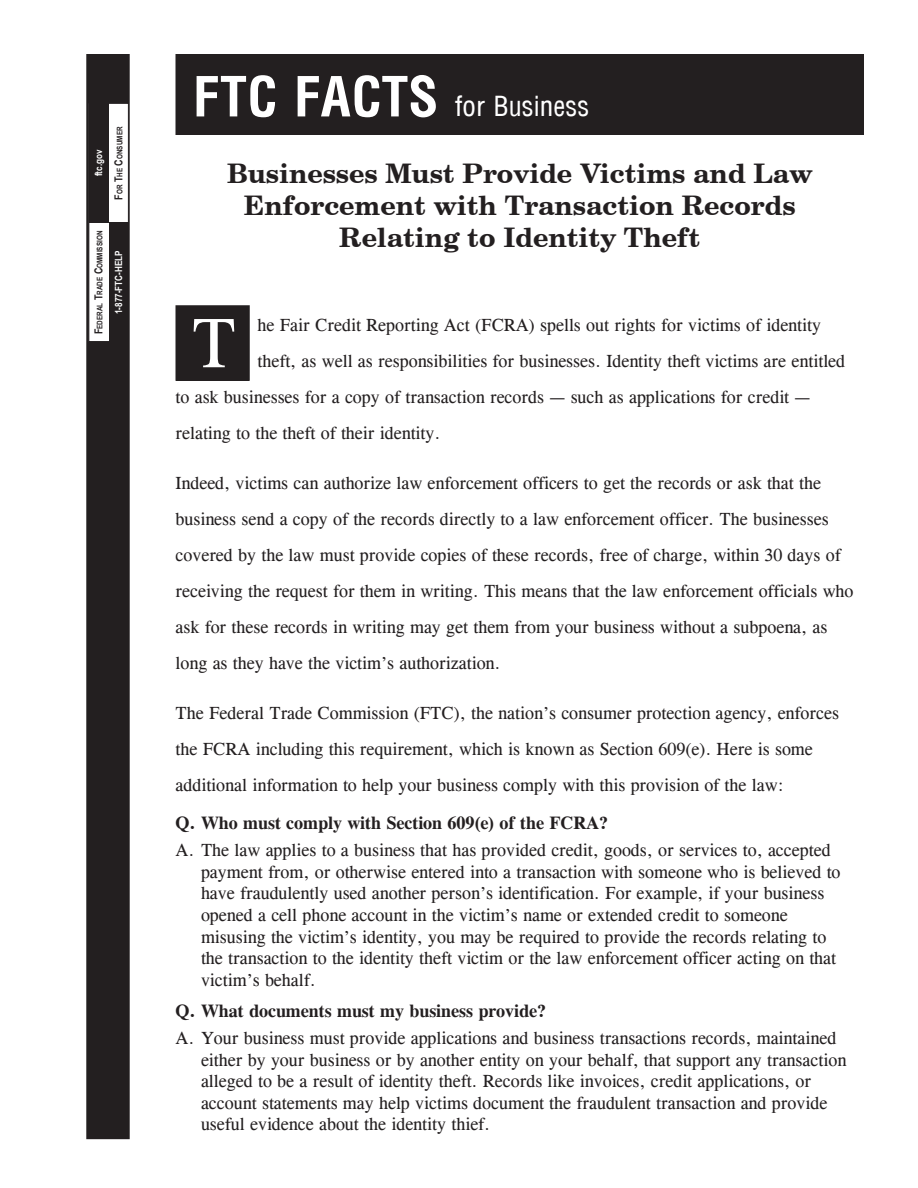
<style>
.page{position:relative;width:918px;height:1188px;background:#fff}
.page>*{position:absolute;margin:0;border:0;box-sizing:border-box;transform-origin:0 0}
.BodyText_Leaded_w_Dr{font:70.95px "CG Times";color:#fff}
.t1{font:700 27px/32.4px "Century Schoolbook BT";color:#231f20;text-align:center}
.t2{font:condensed 27px "Arena";color:#fff}
.bullet{font:18px/21.6px "CG Times";color:#231f20}
.BodyText_Leaded{font:18px/36px "CG Times";color:#231f20}
.BodyText_Leaded_w_Dr-2{font:18px "CG Times";color:#231f20}
.Body_3{font:700 18px "CG Times";color:#231f20}
.t3{font:700 9.9px "Arial Narrow";color:#fff}
.t4{font:700 7.65px "Arial Narrow";color:#231f20}
.s1{font-size:11.1px}
.s2{font-weight:700;font-size:54px}
</style>
<div class="page">
<div style="left:176px;top:55px;width:687px;height:79px;background:#231f20"></div>
<div style="left:176px;top:54px;width:688px;height:81px;border:2px solid #231f20"></div>
<div style="left:87px;top:55px;width:42px;height:1083px;background:#231f20"></div>
<div style="left:86px;top:54px;width:44px;height:1085px;border:2px solid #231f20"></div>
<div style="left:89px;top:103px;width:40px;height:239px;background:#fff;border:1px solid #231f20"></div>
<div style="left:89px;top:103px;width:20px;height:120px;background:#231f20"></div>
<div style="left:109px;top:223px;width:19px;height:119px;background:#231f20"></div>
<div style="left:176px;top:306px;width:73px;height:74px;background:#231f20"></div>
<div style="left:176px;top:305px;width:74px;height:76px;border:2px solid #231f20"></div>
<p class="t3" style="left:91px;top:176px;width:28px;rotate:-90deg">ftc.gov</p>
<p class="t4" style="left:114px;top:200px;width:75px;rotate:-90deg"><span class="s1">F</span>OR <span class="s1">T</span>HE <span class="s1">C</span>ONSUMER</p>
<p class="t4" style="left:94px;top:334px;width:105px;rotate:-90deg"><span class="s1">F</span>EDERAL <span class="s1">T</span>RADE <span class="s1">C</span>OMMISSION</p>
<p class="t3" style="left:111px;top:314px;width:65px;rotate:-90deg">1-877-FTC-HELP</p>
<p class="t2" style="left:193px;top:95px;width:398px"><span class="s2">FTC FACTS</span> for Business</p>
<p class="t1" style="left:227px;top:156px;width:587px">Businesses Must Provide Victims and Law<br>Enforcement with Transaction Records<br>Relating to Identity Theft</p>
<p class="BodyText_Leaded_w_Dr" style="left:192px;top:302px;width:46px">T</p>
<p class="BodyText_Leaded_w_Dr-2" style="left:257px;top:315px;width:565px">he Fair Credit Reporting Act (FCRA) spells out rights for victims of identity</p>
<p class="BodyText_Leaded_w_Dr-2" style="left:257px;top:351px;width:589px">theft, as well as responsibilities for businesses. Identity theft victims are entitled</p>
<p class="BodyText_Leaded_w_Dr-2" style="left:176px;top:387px;width:637px">to ask businesses for a copy of transaction records — such as applications for credit —</p>
<p class="BodyText_Leaded_w_Dr-2" style="left:176px;top:423px;width:267px">relating to the theft of their identity.</p>
<p class="BodyText_Leaded" style="left:176px;top:465px;width:680px">Indeed, victims can authorize law enforcement officers to get the records or ask that the business send a copy of the records directly to a law enforcement officer. The businesses covered by the law must provide copies of these records, free of charge, within 30 days of receiving the request for them in writing. This means that the law enforcement officials who ask for these records in writing may get them from your business without a subpoena, as long as they have the victim’s authorization.</p>
<p class="BodyText_Leaded" style="left:176px;top:695px;width:665px">The Federal Trade Commission (FTC), the nation’s consumer protection agency, enforces the FCRA including this requirement, which is known as Section 609(e). Here is some additional information to help your business comply with this provision of the law:</p>
<p class="Body_3" style="left:176px;top:812px;width:434px">Q. Who must comply with Section 609(e) of the FCRA?</p>
<p class="bullet" style="left:201px;top:839px;width:641px;text-indent:-26px">A. The law applies to a business that has provided credit, goods, or services to, accepted payment from, or otherwise entered into a transaction with someone who is believed to have fraudulently used another person’s identification. For example, if your business opened a cell phone account in the victim’s name or extended credit to someone misusing the victim’s identity, you may be required to provide the records relating to the transaction to the identity theft victim or the law enforcement officer acting on that victim’s behalf.</p>
<p class="Body_3" style="left:176px;top:1000px;width:372px">Q. What documents must my business provide?</p>
<p class="bullet" style="left:201px;top:1027px;width:647px;text-indent:-26px">A. Your business must provide applications and business transactions records, maintained either by your business or by another entity on your behalf, that support any transaction alleged to be a result of identity theft. Records like invoices, credit applications, or account statements may help victims document the fraudulent transaction and provide useful evidence about the identity thief.</p>
</div>
